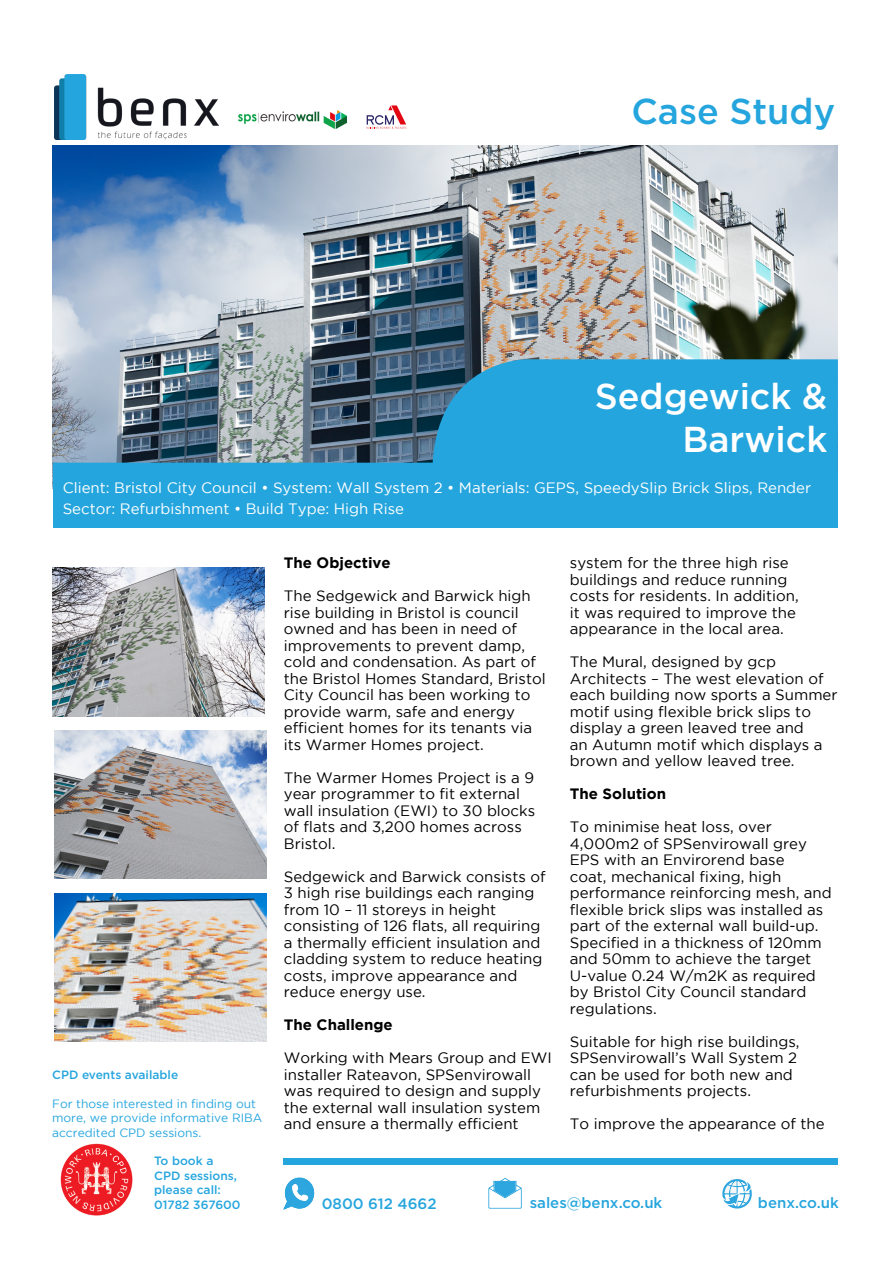
<style>
.page{position:relative;width:893px;height:1263px;background:#fff}
.page>*{position:absolute;margin:0;border:0;box-sizing:border-box;transform-origin:0 0}
.t1{font:500 36px/43.2px "Gotham";color:#fff;text-align:right}
.t2{font:500 36px "Gotham";color:#25a5de}
.t3{font:15px/16.5px "Gotham";color:#000}
.t4{font:15px/21px "Gotham";color:#fff}
.t5{font:500 15px "Gotham";color:#25a5de}
.t6{font:700 15px "Gotham";color:#000}
.t7{font:12px/14.4px "Gotham";color:#25a5de}
.t8{font:500 12px/14.4px "Gotham";color:#25a5de}
</style>
<div class="page">
<img style="left:53px;top:146px;width:785px;height:213px">
<img style="left:54px;top:75px;width:165px;height:64px">
<svg style="left:53px;top:359px;width:785px;height:113px;background:#4491b6"></svg>
<img style="left:238px;top:111px;width:109px;height:17px">
<svg style="left:367px;top:105px;width:39px;height:24px"></svg>
<img style="left:54px;top:893px;width:213px;height:149px">
<img style="left:52px;top:567px;width:213px;height:149px">
<svg style="left:284px;top:1178px;width:30px;height:31px"></svg>
<svg style="left:488px;top:1178px;width:34px;height:30px"></svg>
<svg style="left:722px;top:1179px;width:30px;height:30px"></svg>
<img style="left:60px;top:1143px;width:73px;height:73px">
<div style="left:53px;top:472px;width:785px;height:56px;background:#25a5de"></div>
<div style="left:284px;top:1159px;width:554px;height:6px;background:#25a5de"></div>
<img style="left:54px;top:730px;width:213px;height:149px">
<h1 class="t2" style="left:631px;top:91px;width:205px">Case Study</h1>
<h1 class="t1" style="left:595px;top:374px;width:234px">Sedgewick &amp;<br>Barwick</h1>
<p class="t4" style="left:63px;top:477px;width:750px">Client: Bristol City Council • System: Wall System 2 • Materials: GEPS, SpeedySlip Brick Slips, Render<br>Sector: Refurbishment • Build Type: High Rise</p>
<p class="t8" style="left:52px;top:1067px;width:128px">CPD events available</p>
<p class="t7" style="left:52px;top:1096px;width:212px">For those interested in finding out more, we provide informative RIBA accredited CPD sessions.</p>
<p class="t8" style="left:154px;top:1154px;width:88px">To book a<br>CPD sessions, please call:<br>01782 367600</p>
<p class="t6" style="left:284px;top:554px;width:108px">The Objective</p>
<p class="t3" style="left:284px;top:587px;width:263px">The Sedgewick and Barwick high rise building in Bristol is council owned and has been in need of improvements to prevent damp, cold and condensation. As part of the Bristol Homes Standard, Bristol<br>City Council has been working to provide warm, safe and energy efficient homes for its tenants via its Warmer Homes project.</p>
<p class="t3" style="left:284px;top:769px;width:253px">The Warmer Homes Project is a 9 year programmer to fit external wall insulation (EWI) to 30 blocks of flats and 3,200 homes across<br>Bristol.</p>
<p class="t3" style="left:284px;top:868px;width:263px">Sedgewick and Barwick consists of<br>3 high rise buildings each ranging from 10 – 11 storeys in height consisting of 126 flats, all requiring a thermally efficient insulation and cladding system to reduce heating costs, improve appearance and reduce energy use.</p>
<p class="t6" style="left:284px;top:1016px;width:110px">The Challenge</p>
<p class="t3" style="left:284px;top:1049px;width:270px">Working with Mears Group and EWI installer Rateavon, SPSenvirowall was required to design and supply the external wall insulation system and ensure a thermally efficient</p>
<p class="t3" style="left:570px;top:554px;width:230px">system for the three high rise buildings and reduce running costs for residents. In addition, it was required to improve the appearance in the local area.</p>
<p class="t3" style="left:570px;top:653px;width:269px">The Mural, designed by gcp<br>Architects – The west elevation of each building now sports a Summer motif using flexible brick slips to display a green leaved tree and<br>an Autumn motif which displays a brown and yellow leaved tree.</p>
<p class="t6" style="left:570px;top:785px;width:98px">The Solution</p>
<p class="t3" style="left:570px;top:818px;width:263px">To minimise heat loss, over<br>4,000m2 of SPSenvirowall grey<br>EPS with an Envirorend base<br>coat, mechanical fixing, high performance reinforcing mesh, and flexible brick slips was installed as part of the external wall build-up.<br>Specified in a thickness of 120mm and 50mm to achieve the target<br>U-value 0.24 W/m2K as required by Bristol City Council standard regulations.</p>
<p class="t3" style="left:570px;top:1033px;width:231px">Suitable for high rise buildings,<br>SPSenvirowall’s Wall System 2 can be used for both new and refurbishments projects.</p>
<p class="t3" style="left:570px;top:1115px;width:256px">To improve the appearance of the</p>
<p class="t5" style="left:322px;top:1195px;width:116px">0800 612 4662</p>
<p class="t5" style="left:530px;top:1194px;width:134px">sales@benx.co.uk</p>
<p class="t5" style="left:758px;top:1194px;width:82px">benx.co.uk</p>
</div>
